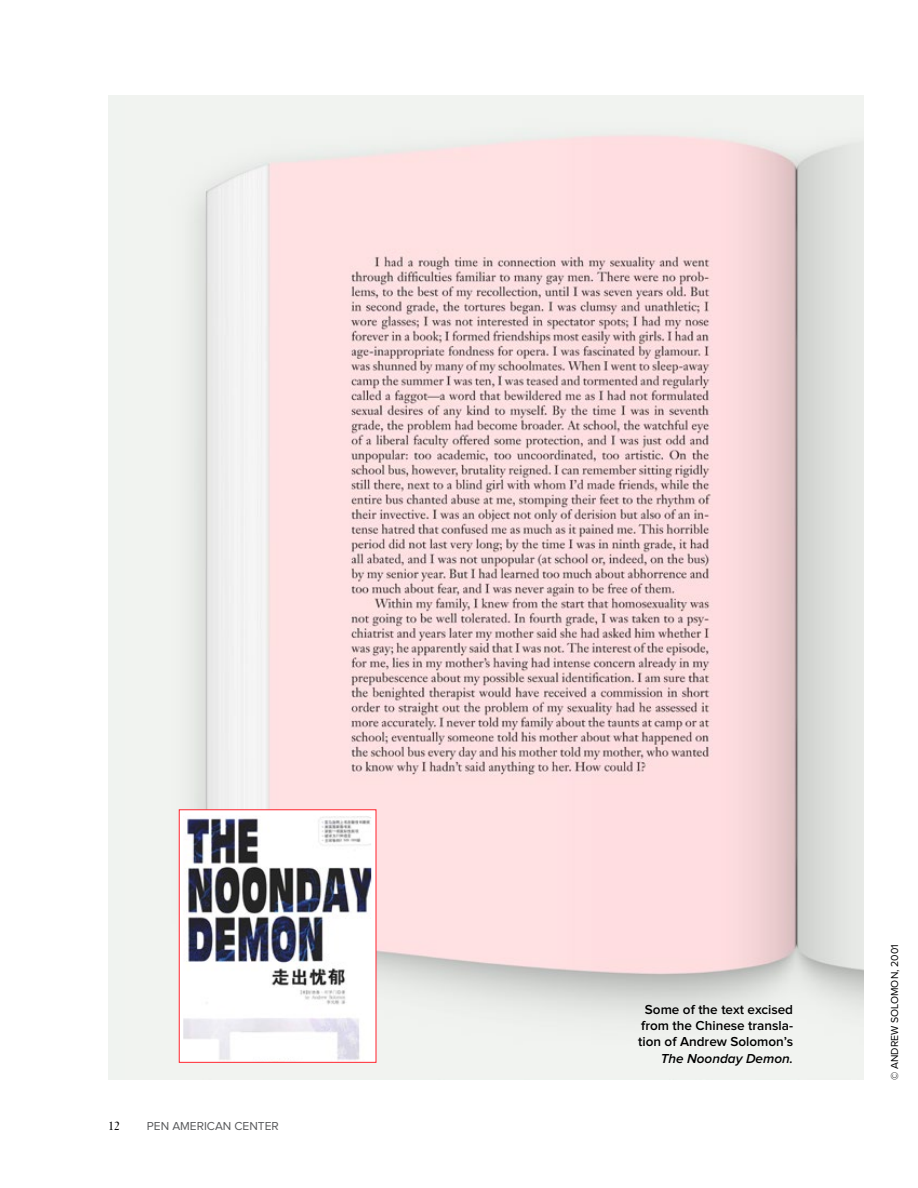
<style>
.page{position:relative;width:918px;height:1188px;background:#fff}
.page>*{position:absolute;margin:0;border:0;box-sizing:border-box;transform-origin:0 0}
.t1{font:600 13.5px/16.2px "Proxima Nova";color:#000;text-align:center}
.t2{font:italic 600 13.5px "Proxima Nova";color:#000}
.t3{font:12px "Proxima Nova";color:#58595b}
.t4{font:12px "Janson Text";color:#000}
.t5{font:10.5px "Proxima Nova";color:#000}
</style>
<div class="page">
<div style="left:108px;top:95px;width:756px;height:985px;background:#f0f3f0"></div>
<img style="left:178px;top:135px;width:686px;height:928px">
<div style="left:179px;top:810px;width:197px;height:252px;background:#fff"></div>
<img style="left:183px;top:816px;width:188px;height:244px">
<div style="left:179px;top:809px;width:197px;height:254px;border:1px solid #ff242e"></div>
<p class="t4" style="left:108px;top:1118px;width:14px">12</p>
<p class="t3" style="left:147px;top:1120px;width:134px">PEN AMERICAN CENTER</p>
<p class="t1" style="left:638px;top:1002px;width:156px">Some of the text excised from the Chinese transla&shy;tion of Andrew Solomon’s</p>
<p class="t2" style="left:661px;top:1052px;width:134px">The Noonday Demon.</p>
<p class="t5" style="left:890px;top:1080px;width:137px;rotate:-90deg">© ANDREW SOLOMON, 2001</p>
</div>
